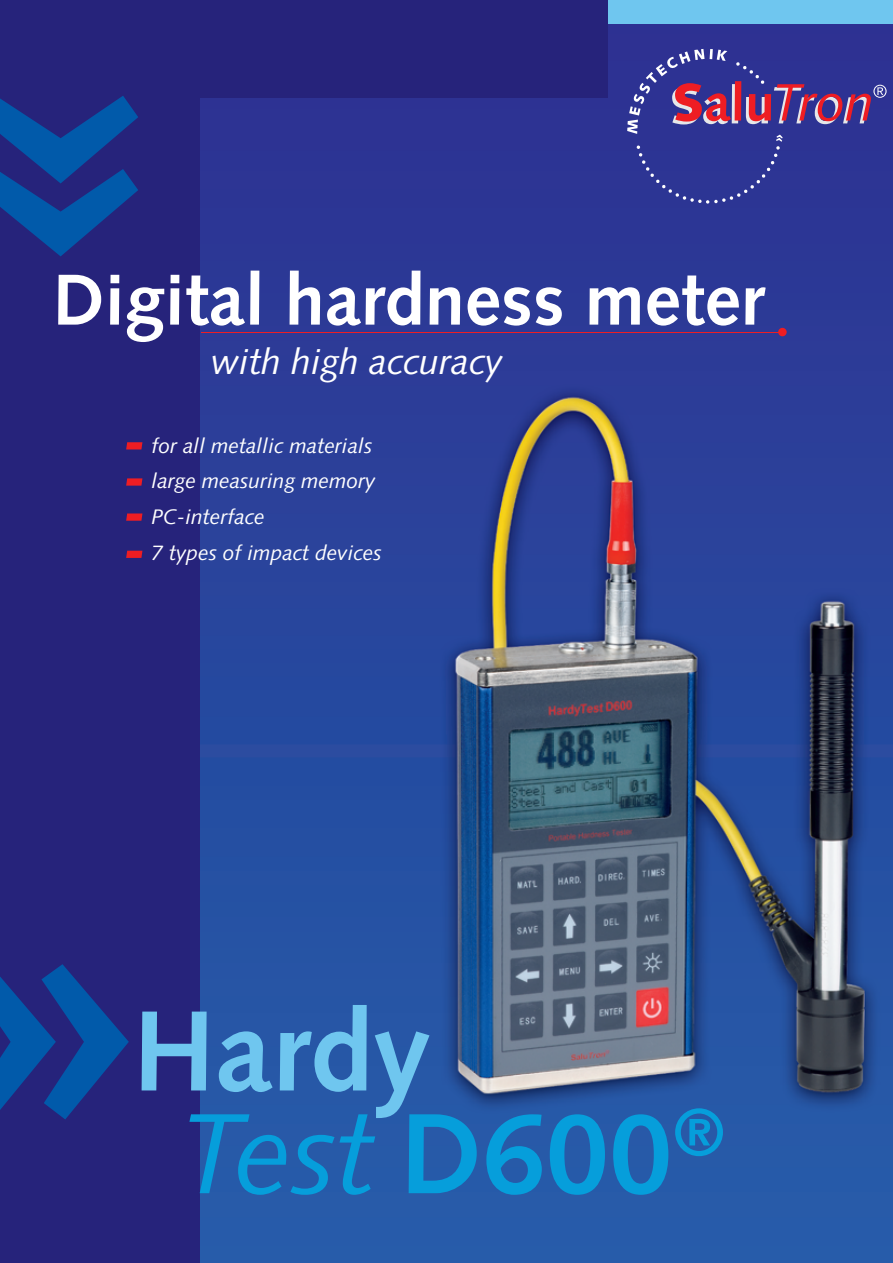
<style>
.page{position:relative;width:893px;height:1263px;background:#fff}
.page>*{position:absolute;margin:0;border:0;box-sizing:border-box;transform-origin:0 0}
.t1{font:italic 114px "Syntax";color:#069edb}
.t2{font:700 114px "Syntax";color:#6fc6ef}
.t3{font:700 72px "Syntax";color:#fff}
.t4{font:italic 36px "Syntax";color:#fff}
.t5{font:italic 21px/35.1px "Syntax";color:#fff}
.s1{font-weight:700;font-style:normal}
</style>
<div class="page">
<img style="left:200px;top:23px;width:693px;height:1240px">
<div style="left:0;top:0;width:200px;height:1263px;background:#26237b"></div>
<div style="left:0;top:0;width:893px;height:23px;background:#6fc6ef"></div>
<svg style="left:627px;top:49px;width:260px;height:155px;background:#443c91"></svg>
<div style="left:0;top:0;width:608px;height:98px;background:#26237b"></div>
<div style="left:778px;top:328px;width:9px;height:8px;background:#ee1d23;border-radius:50%"></div>
<hr style="left:201px;top:332px;width:579px;height:1px;background:#ee1d23">
<svg style="left:0;top:96px;width:138px;height:160px"></svg>
<svg style="left:126px;top:442px;width:16px;height:7px"></svg>
<svg style="left:126px;top:478px;width:16px;height:8px"></svg>
<svg style="left:0;top:964px;width:129px;height:155px"></svg>
<svg style="left:126px;top:513px;width:16px;height:8px"></svg>
<svg style="left:126px;top:551px;width:16px;height:7px"></svg>
<h2 class="t3" style="left:53px;top:258px;width:713px">Digital hardness meter</h2>
<h3 class="t4" style="left:211px;top:340px;width:294px">with high accuracy</h3>
<p class="t5" style="left:152px;top:428px;width:226px">for all metallic materials large measuring memory</p>
<p class="t5" style="left:152px;top:499px;width:231px;line-height:36.2px">PC-interface<br>7 types of impact devices</p>
<h1 class="t2" style="left:133px;top:986px;width:299px">Hardy</h1>
<h1 class="t1" style="left:180px;top:1087px;width:547px">Test <span class="s1">D600</span><sup>®</sup></h1>
</div>
